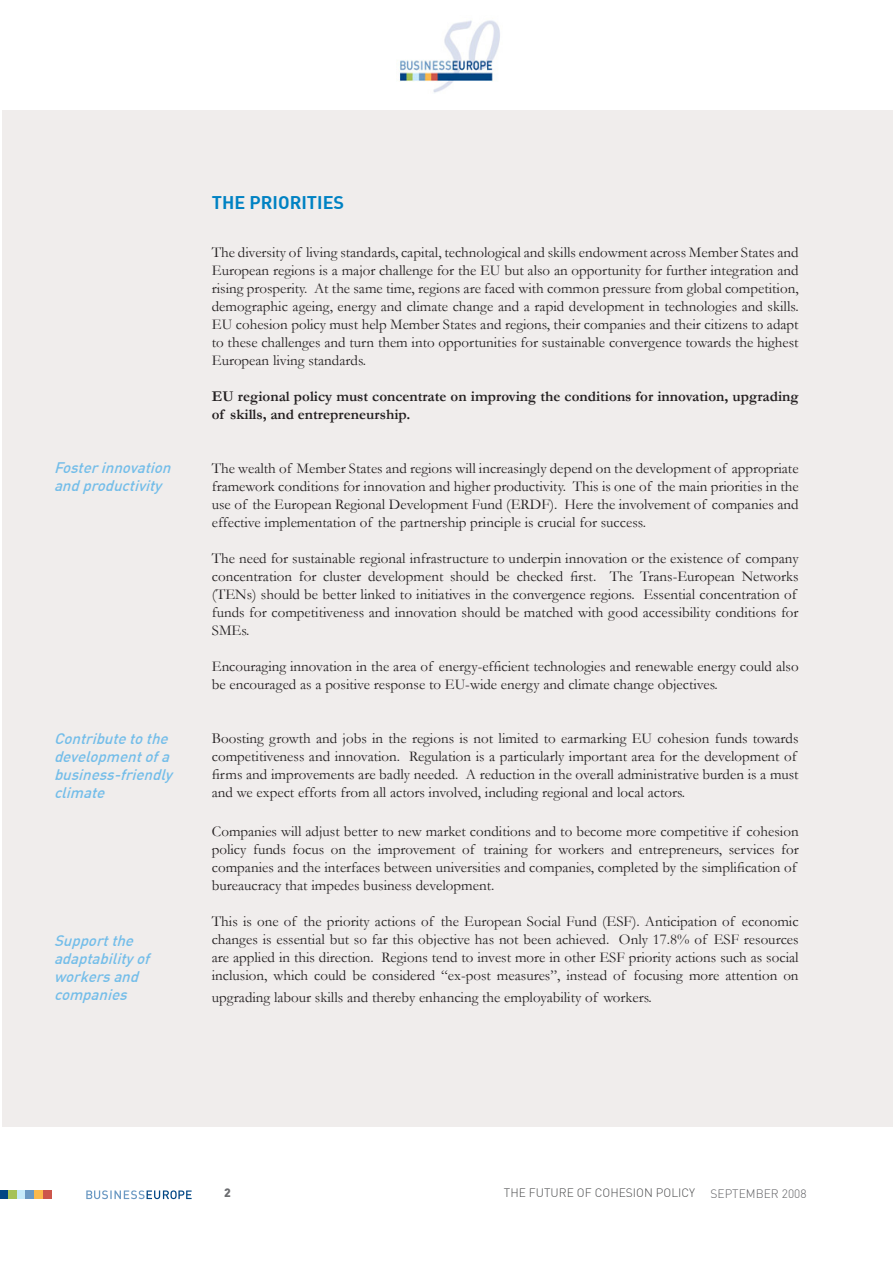
<style>
.page{position:relative;width:893px;height:1263px;background:#fff}
.page>*{position:absolute;margin:0;border:0;box-sizing:border-box;transform-origin:0 0}
.t1{font:700 18px "DIN";color:#0082c3}
.t2{font:15px/18px "Garamond";color:#231f20}
.t3{font:italic 500 15px/18px "DIN";color:#73bde9}
.t4{font:700 15px/18px "Garamond";color:#231f20}
.t5{font:300 12px "DIN";color:#4b4c4d}
.t6{font:300 12px "DIN";color:#636366}
.t7{font:900 12px "DIN";color:#6c6d70}
</style>
<div class="page">
<div style="left:2px;top:111px;width:891px;height:1016px;background:#f0edec"></div>
<div style="left:0;top:1190px;width:9px;height:9px;background:#004684"></div>
<div style="left:9px;top:1190px;width:8px;height:9px;background:#a5c258"></div>
<div style="left:17px;top:1190px;width:9px;height:9px;background:#c6eafa"></div>
<div style="left:26px;top:1190px;width:8px;height:9px;background:#6b99c3"></div>
<div style="left:34px;top:1190px;width:9px;height:9px;background:#fcb94b"></div>
<div style="left:43px;top:1190px;width:8px;height:9px;background:#cd564b"></div>
<svg style="left:86px;top:1190px;width:106px;height:9px"></svg>
<img style="left:399px;top:20px;width:101px;height:73px">
<p class="t3" style="left:54px;top:458px;width:123px">Fosterinnovation andproductivity</p>
<p class="t3" style="left:54px;top:729px;width:124px">Contributetothe developmentofa business-friendly climate</p>
<p class="t3" style="left:54px;top:931px;width:101px">Supportthe adaptabilityof workersand companies</p>
<p class="t1" style="left:212px;top:190px;width:134px">THE PRIORITIES</p>
<p class="t2" style="left:212px;top:243px;width:588px;text-align:justify">The diversity of living standards, capital, technological and skills endowment across Member States and European regions is a major challenge for the EU but also an opportunity for further integration and rising prosperity. At the same time, regions are faced with common pressure from global competition, demographic ageing, energy and climate change and a rapid development in technologies and skills.<br>EU cohesion policy must help Member States and regions, their companies and their citizens to adapt to these challenges and turn them into opportunities for sustainable convergence towards the highest European living standards.</p>
<p class="t4" style="left:212px;top:387px;width:588px">EU regional policy must concentrate on improving the conditions for innovation, upgrading of skills, and entrepreneurship.</p>
<p class="t2" style="left:212px;top:459px;width:588px;text-align:justify">The wealth of Member States and regions will increasingly depend on the development of appropriate framework conditions for innovation and higher productivity. This is one of the main priorities in the use of the European Regional Development Fund (ERDF). Here the involvement of companies and effective implementation of the partnership principle is crucial for success.</p>
<p class="t2" style="left:212px;top:549px;width:588px">The need for sustainable regional infrastructure to underpin innovation or the existence of company concentration for cluster development should be checked first. The Trans-European Networks (TENs) should be better linked to initiatives in the convergence regions. Essential concentration of funds for competitiveness and innovation should be matched with good accessibility conditions for SMEs.</p>
<p class="t2" style="left:212px;top:657px;width:588px">Encouraging innovation in the area of energy-efficient technologies and renewable energy could also be encouraged as a positive response to EU-wide energy and climate change objectives.</p>
<p class="t2" style="left:212px;top:729px;width:588px">Boosting growth and jobs in the regions is not limited to earmarking EU cohesion funds towards competitiveness and innovation. Regulation is a particularly important area for the development of firms and improvements are badly needed. A reduction in the overall administrative burden is a must and we expect efforts from all actors involved, including regional and local actors.</p>
<p class="t2" style="left:212px;top:822px;width:588px">Companies will adjust better to new market conditions and to become more competitive if cohesion policy funds focus on the improvement of training for workers and entrepreneurs, services for companies and the interfaces between universities and companies, completed by the simplification of bureaucracy that impedes business development.</p>
<p class="t2" style="left:212px;top:912px;width:588px;text-align:justify">This is one of the priority actions of the European Social Fund (ESF). Anticipation of economic changes is essential but so far this objective has not been achieved. Only 17.8% of ESF resources are applied in this direction. Regions tend to invest more in other ESF priority actions such as social inclusion, which could be considered “ex-post measures”, instead of focusing more attention on</p>
<p class="t2" style="left:212px;top:988px;width:442px">upgrading labour skills and thereby enhancing the employability of workers.</p>
<p class="t7" style="left:224px;top:1185px;width:8px">2</p>
<p class="t5" style="left:504px;top:1185px;width:193px">THE FUTURE OF COHESION POLICY</p>
<p class="t6" style="left:710px;top:1186px;width:98px">SEPTEMBER 2008</p>
</div>
